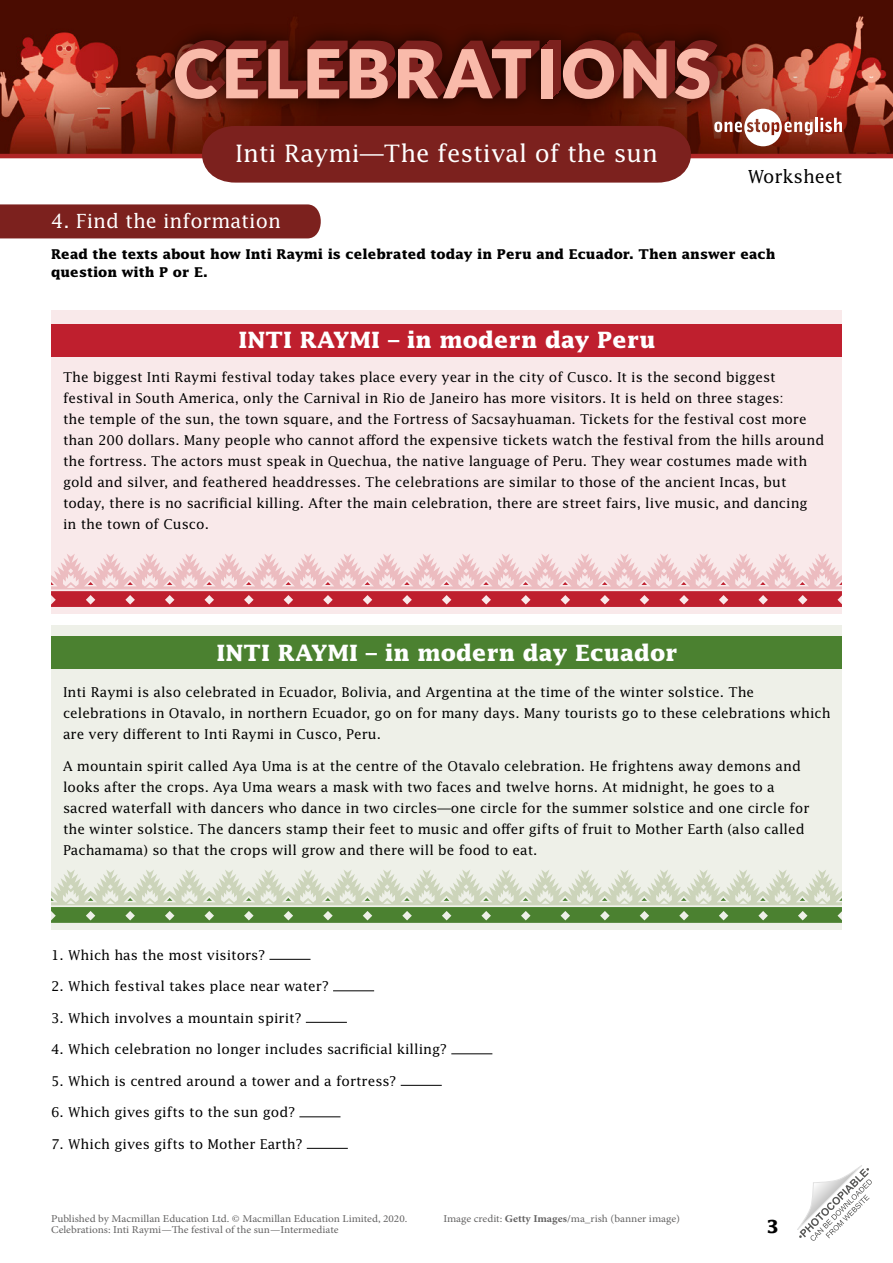
<style>
.page{position:relative;width:893px;height:1263px;background:#fff}
.page>*{position:absolute;margin:0;border:0;box-sizing:border-box;transform-origin:0 0}
.t1{font:24px "Lucida Std";color:#fff}
.WS_-_Boxed_article_h{font:700 22.5px "Lucida Std";color:#fff}
.TN___WS_-_Subheading{font:19.5px "Lucida Std";color:#fff}
.t2{font:18px "Lucida Std";color:#000}
.t3{font:700 18px "Lucida Std";color:#000}
.WS_-_9pt_body{font:13.5px/21px "Lucida Std";color:#000}
.WS_-_9pt_rubric{font:700 13.5px/18px "Lucida Std";color:#000}
.t4{font:10.5px "Minion Pro";color:#646363;scale:1.08 1}
.s1{font-weight:700}
</style>
<div class="page">
<img style="left:0;top:0;width:893px;height:154px">
<div style="left:157px;top:22px;width:578px;height:95px;background:#000;opacity:.75"></div>
<div style="left:549px;top:41px;width:12px;height:49px;background:#7c211e"></div>
<div style="left:548px;top:41px;width:12px;height:50px;background:#7c211e"></div>
<div style="left:548px;top:42px;width:11px;height:50px;background:#7c211e"></div>
<div style="left:547px;top:43px;width:11px;height:49px;background:#7c211e"></div>
<div style="left:546px;top:44px;width:11px;height:49px;background:#7c211e"></div>
<div style="left:545px;top:45px;width:12px;height:49px;background:#7c211e"></div>
<div style="left:544px;top:46px;width:12px;height:49px;background:#7c211e"></div>
<div style="left:543px;top:47px;width:12px;height:49px;background:#7c211e"></div>
<div style="left:542px;top:47px;width:12px;height:50px;background:#7c211e"></div>
<svg style="left:552px;top:49px;width:1px;height:48px"></svg>
<svg style="left:175px;top:40px;width:365px;height:59px;background:#98554c"></svg>
<div style="left:541px;top:49px;width:11px;height:49px;background:#f9baaa"></div>
<svg style="left:563px;top:40px;width:155px;height:59px;background:#9d594f"></svg>
<svg style="left:714px;top:109px;width:99px;height:37px"></svg>
<hr style="left:815px;top:118px;width:3px;height:14px;background:#fff">
<svg style="left:820px;top:118px;width:22px;height:14px"></svg>
<svg style="left:797px;top:1165px;width:75px;height:76px"></svg>
<hr style="left:0;top:154px;width:893px;height:4px;background:#af2626">
<svg style="left:191px;top:126px;width:511px;height:57px;background:#802925"></svg>
<div style="left:51px;top:625px;width:791px;height:304px;background:#eef0e8"></div>
<div style="left:51px;top:636px;width:791px;height:33px;background:#4b8130"></div>
<svg style="left:51px;top:870px;width:791px;height:53px"></svg>
<div style="left:51px;top:310px;width:791px;height:303px;background:#f9e9ea"></div>
<div style="left:51px;top:324px;width:791px;height:33px;background:#bf1f2e"></div>
<svg style="left:51px;top:554px;width:791px;height:53px"></svg>
<div style="left:0;top:204px;width:321px;height:34px;background:#7c211e"></div>
<hr style="left:269px;top:959px;width:42px;height:1px;background:#000">
<hr style="left:333px;top:990px;width:41px;height:1px;background:#000">
<hr style="left:306px;top:1022px;width:41px;height:1px;background:#000">
<hr style="left:451px;top:1053px;width:41px;height:1px;background:#000">
<hr style="left:401px;top:1085px;width:41px;height:1px;background:#000">
<hr style="left:299px;top:1116px;width:41px;height:1px;background:#000">
<hr style="left:307px;top:1148px;width:41px;height:1px;background:#000">
<h1 class="t1" style="left:235px;top:139px;width:424px">Inti Raymi—The festival of the sun</h1>
<h3 class="t2" style="left:748px;top:165px;width:96px">Worksheet</h3>
<p class="TN___WS_-_Subheading" style="left:51px;top:209px;width:231px">4. Find the information</p>
<p class="WS_-_9pt_rubric" style="left:51px;top:245px;width:726px">Read the texts about how Inti Raymi is celebrated today in Peru and Ecuador. Then answer each question with P or E.</p>
<p class="WS_-_Boxed_article_h" style="left:238px;top:327px;width:419px">INTI RAYMI – in modern day Peru</p>
<p class="WS_-_9pt_body" style="left:63px;top:366px;width:763px">The biggest Inti Raymi festival today takes place every year in the city of Cusco. It is the second biggest festival in South America, only the Carnival in Rio de Janeiro has more visitors. It is held on three stages:<br>the temple of the sun, the town square, and the Fortress of Sacsayhuaman. Tickets for the festival cost more than 200 dollars. Many people who cannot afford the expensive tickets watch the festival from the hills around the fortress. The actors must speak in Quechua, the native language of Peru. They wear costumes made with gold and silver, and feathered headdresses. The celebrations are similar to those of the ancient Incas, but today, there is no sacrificial killing. After the main celebration, there are street fairs, live music, and dancing in the town of Cusco.</p>
<p class="WS_-_Boxed_article_h" style="left:216px;top:639px;width:463px">INTI RAYMI – in modern day Ecuador</p>
<p class="WS_-_9pt_body" style="left:63px;top:681px;width:769px">Inti Raymi is also celebrated in Ecuador, Bolivia, and Argentina at the time of the winter solstice. The celebrations in Otavalo, in northern Ecuador, go on for many days. Many tourists go to these celebrations which are very different to Inti Raymi in Cusco, Peru.</p>
<p class="WS_-_9pt_body" style="left:63px;top:755px;width:748px">A mountain spirit called Aya Uma is at the centre of the Otavalo celebration. He frightens away demons and looks after the crops. Aya Uma wears a mask with two faces and twelve horns. At midnight, he goes to a sacred waterfall with dancers who dance in two circles—one circle for the summer solstice and one circle for the winter solstice. The dancers stamp their feet to music and offer gifts of fruit to Mother Earth (also called Pachamama) so that the crops will grow and there will be food to eat.</p>
<p class="WS_-_9pt_body" style="left:51px;top:944px;width:216px">1. Which has the most visitors?</p>
<p class="WS_-_9pt_body" style="left:51px;top:975px;width:279px">2. Which festival takes place near water?</p>
<p class="WS_-_9pt_body" style="left:51px;top:1007px;width:252px">3. Which involves a mountain spirit?</p>
<p class="WS_-_9pt_body" style="left:51px;top:1038px;width:398px">4. Which celebration no longer includes sacrificial killing?</p>
<p class="WS_-_9pt_body" style="left:51px;top:1070px;width:347px">5. Which is centred around a tower and a fortress?</p>
<p class="WS_-_9pt_body" style="left:51px;top:1101px;width:246px">6. Which gives gifts to the sun god?</p>
<p class="WS_-_9pt_body" style="left:51px;top:1133px;width:253px">7. Which gives gifts to Mother Earth?</p>
<p class="t4" style="left:51px;top:1212px;width:331px">Published by Macmillan Education Ltd. © Macmillan Education Limited, 2020.</p>
<p class="t4" style="left:443px;top:1212px;width:221px">Image credit: <span class="s1">Getty Images</span>/ma_rish (banner image)</p>
<p class="t4" style="left:51px;top:1222px;width:268px">Celebrations: Inti Raymi—The festival of the sun—Intermediate</p>
<h3 class="t3" style="left:766px;top:1215px;width:14px">3</h3>
</div>
